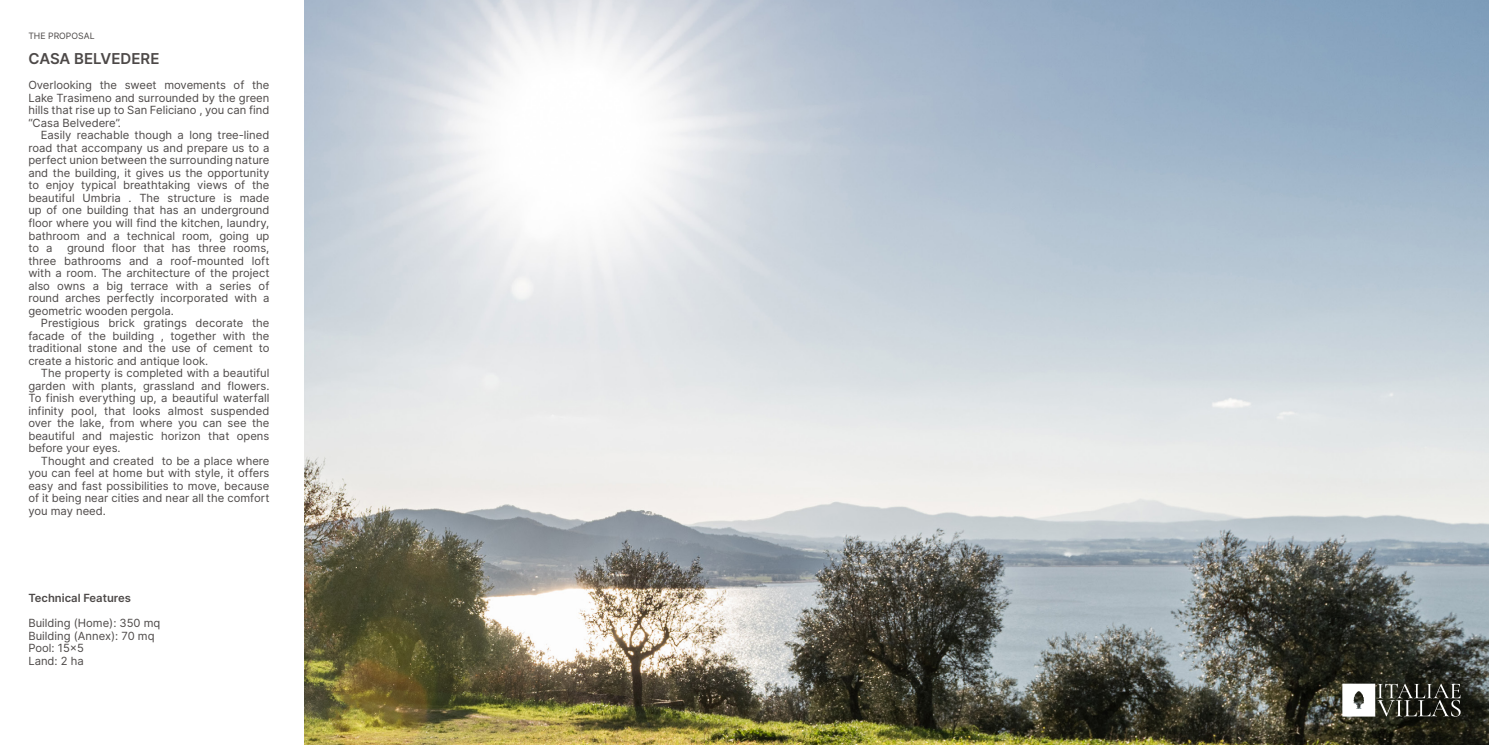
<style>
.page{position:relative;width:1489px;height:745px;background:#fff}
.page>*{position:absolute;margin:0;border:0;box-sizing:border-box;transform-origin:0 0}
.t1{font:600 15px "Inter";color:#4d4948}
.t2{font:11.25px/12.5px "Inter";color:#4d4948;text-align:justify}
.t3{font:600 11.25px "Inter";color:#4d4948}
.t4{font:8.75px "Inter";color:#4d4948}
</style>
<div class="page">
<img style="left:304px;top:0;width:1184px;height:744px">
<svg style="left:1342px;top:683px;width:118px;height:33px"></svg>
<p class="t4" style="left:28px;top:30px;width:68px">THE PROPOSAL</p>
<h1 class="t1" style="left:28px;top:48px;width:133px">CASA BELVEDERE</h1>
<p class="t2" style="left:28px;top:79px;width:242px">Overlooking the sweet movements of the Lake Trasimeno and surrounded by the green hills that rise up to San Feliciano , you can find “Casa Belvedere”.</p>
<p class="t2" style="left:28px;top:129px;width:242px;text-indent:12px">Easily reachable though a long tree-lined road that accompany us and prepare us to a perfect union between the surrounding nature and the building, it gives us the opportunity to enjoy typical breathtaking views of the beautiful Umbria . The structure is made up of one building that has an underground floor where you will find the kitchen, laundry, bathroom and a technical room, going up to a</p>
<p class="t2" style="left:28px;top:241px;width:242px;text-indent:39px">ground floor that has three rooms, three bathrooms and a roof-mounted loft with a room. The architecture of the project also owns a big terrace with a series of round arches perfectly incorporated with a geometric wooden pergola.</p>
<p class="t2" style="left:28px;top:316px;width:242px;text-indent:12px">Prestigious brick gratings decorate the facade of the building , together with the traditional stone and the use of cement to create a historic and antique look.</p>
<p class="t2" style="left:28px;top:366px;width:242px;text-indent:12px">The property is completed with a beautiful garden with plants, grassland and flowers.<br>To finish everything up, a beautiful waterfall infinity pool, that looks almost suspended over the lake, from where you can see the beautiful and majestic horizon that opens before your eyes.</p>
<p class="t2" style="left:28px;top:454px;width:242px;text-indent:12px">Thought and created to be a place where you can feel at home but with style, it offers easy and fast possibilities to move, because of it being near cities and near all the comfort you may need.</p>
<p class="t3" style="left:28px;top:589px;width:104px">Technical Features</p>
<p class="t2" style="left:28px;top:616px;width:134px;text-align:left">Building (Home): 350 mq<br>Building (Annex): 70 mq<br>Pool: 15x5<br>Land: 2 ha</p>
</div>
